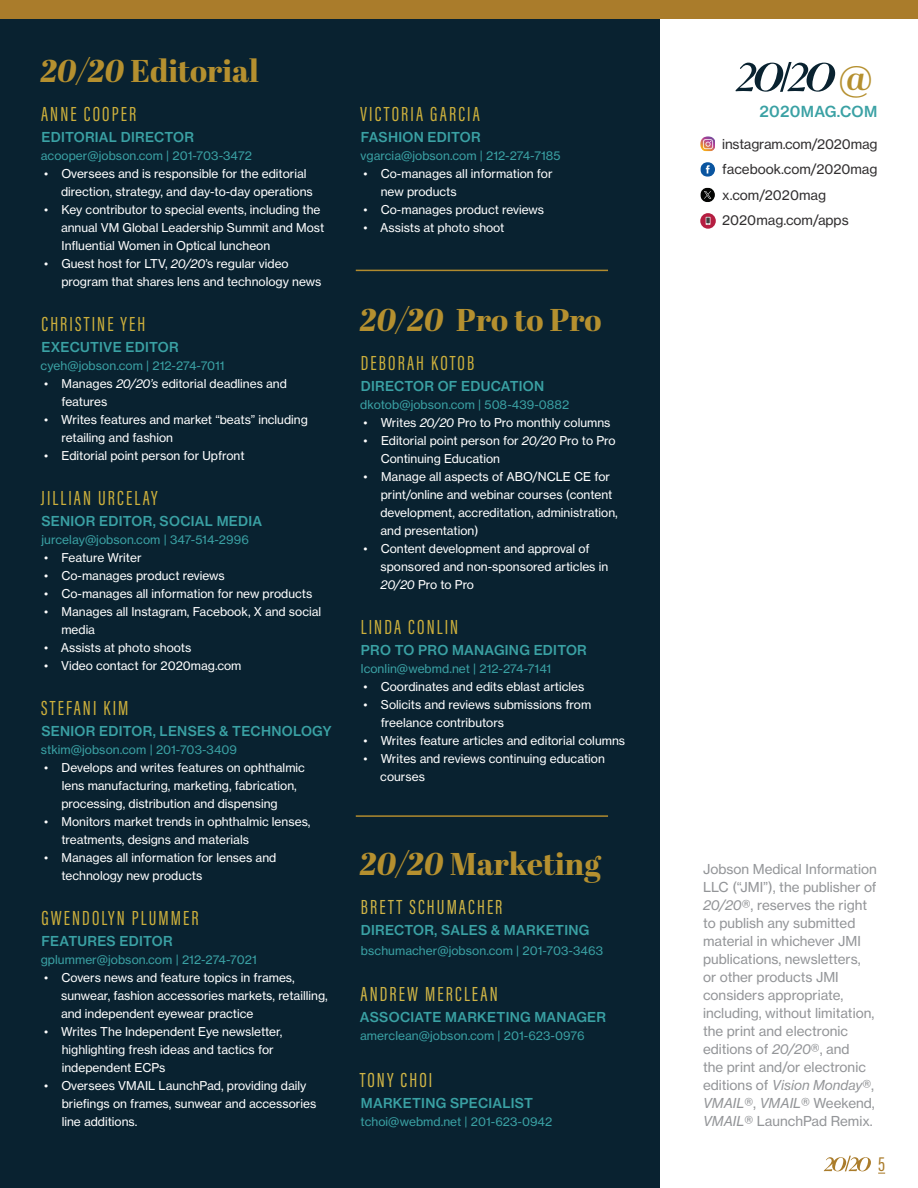
<style>
.page{position:relative;width:918px;height:1188px;background:#fff}
.page>*{position:absolute;margin:0;border:0;box-sizing:border-box;transform-origin:0 0}
.t1{font:700 42px "Abril Display";color:#b5902f}
.t2{font:800 31.5px "Abril Display";color:#b5902f}
.t3{font:21px "Acumin Pro Extra Cond";letter-spacing:.1em;color:#cdb03c}
.t4{font:21px "Acumin Pro Extra Cond";letter-spacing:.1em;color:#d0b546}
.t5{font:21px "Acumin Pro Extra Cond";color:#aa7c2b}
.t6{font:15px "N Haas Grotesk TX Pro 65 Md";letter-spacing:.02em;color:#3aa1a4}
.t7{font:13.5px/18px "N Haas Grotesk TX Pro 55 Rg";color:#939598}
.t8{font:13.5px "N Haas Grotesk TX Pro 65 Md";letter-spacing:.02em;color:#3aa1a4}
.t9{font:13.5px/25.5px "N Haas Grotesk TX Pro 55 Rg";color:#312f30}
.t10{font:12px/18px "N Haas Grotesk TX Pro 55 Rg";color:#fff}
.t11{font:12px "N Haas Grotesk TX Pro 55 Rg";letter-spacing:.005em;color:#3aa1a4}
.s1{font-style:italic}
.s2{font-family:"N Haas Grotesk TX Pro 56 It"}
</style>
<div class="page">
<div style="left:0;top:0;width:659px;height:1188px;background:#092230"></div>
<div style="left:0;top:0;width:918px;height:18px;background:#aa7c2b"></div>
<svg style="left:735px;top:62px;width:100px;height:30px"></svg>
<svg style="left:700px;top:213px;width:16px;height:16px"></svg>
<svg style="left:706px;top:217px;width:4px;height:8px"></svg>
<svg style="left:700px;top:188px;width:15px;height:14px"></svg>
<svg style="left:700px;top:162px;width:15px;height:15px"></svg>
<img style="left:700px;top:136px;width:15px;height:15px">
<svg style="left:824px;top:1156px;width:47px;height:15px"></svg>
<hr style="left:356px;top:815px;width:252px;height:2px;background:#b18b2e">
<hr style="left:356px;top:270px;width:252px;height:1px;background:#b18b2e">
<h2 class="t2" style="left:40px;top:49px;width:220px"><span class="s1">20/20</span> Editorial</h2>
<h3 class="t3" style="left:41px;top:101px;width:97px">ANNE COOPER</h3>
<p class="t8" style="left:41px;top:129px;width:154px">EDITORIAL DIRECTOR</p>
<p class="t11" style="left:41px;top:148px;width:213px">acooper@jobson.com | 201-703-3472</p>
<p class="t10" style="left:61px;top:165px;width:253px;text-indent:-17px">• Oversees and is responsible for the editorial direction, strategy, and day-to-day operations</p>
<p class="t10" style="left:61px;top:201px;width:265px;text-indent:-17px">• Key contributor to special events, including the annual VM Global Leadership Summit and Most<br>Influential Women in Optical luncheon</p>
<p class="t10" style="left:61px;top:255px;width:262px;text-indent:-17px">• Guest host for LTV, <span class="s2">20/20</span>’s regular video program that shares lens and technology news</p>
<h3 class="t3" style="left:42px;top:311px;width:105px">CHRISTINE YEH</h3>
<p class="t8" style="left:41px;top:339px;width:139px">EXECUTIVE EDITOR</p>
<p class="t11" style="left:41px;top:358px;width:186px">cyeh@jobson.com | 212-274-7011</p>
<p class="t10" style="left:61px;top:375px;width:227px;text-indent:-17px">• Manages <span class="s2">20/20’s</span> editorial deadlines and features</p>
<p class="t10" style="left:61px;top:411px;width:248px;text-indent:-17px">• Writes features and market “beats” including retailing and fashion</p>
<p class="t10" style="left:44px;top:447px;width:202px">• Editorial point person for Upfront</p>
<h3 class="t3" style="left:41px;top:485px;width:118px">JILLIAN URCELAY</h3>
<p class="t8" style="left:41px;top:513px;width:222px">SENIOR EDITOR, SOCIAL MEDIA</p>
<p class="t11" style="left:42px;top:532px;width:209px">jurcelay@jobson.com | 347-514-2996</p>
<p class="t10" style="left:44px;top:549px;width:99px">• Feature Writer</p>
<p class="t10" style="left:44px;top:567px;width:182px">• Co-manages product reviews</p>
<p class="t10" style="left:44px;top:585px;width:270px">• Co-manages all information for new products</p>
<p class="t10" style="left:61px;top:603px;width:261px;text-indent:-17px">• Manages all Instagram, Facebook, X and social media</p>
<p class="t10" style="left:44px;top:639px;width:149px">• Assists at photo shoots</p>
<p class="t10" style="left:44px;top:657px;width:199px">• Video contact for 2020mag.com</p>
<h3 class="t3" style="left:41px;top:695px;width:89px">STEFANI KIM</h3>
<p class="t8" style="left:41px;top:723px;width:292px">SENIOR EDITOR, LENSES &amp; TECHNOLOGY</p>
<p class="t11" style="left:41px;top:742px;width:198px">stkim@jobson.com | 201-703-3409</p>
<p class="t10" style="left:61px;top:759px;width:245px;text-indent:-17px">• Develops and writes features on ophthalmic lens manufacturing, marketing, fabrication, processing, distribution and dispensing</p>
<p class="t10" style="left:61px;top:813px;width:251px;text-indent:-17px">• Monitors market trends in ophthalmic lenses, treatments, designs and materials</p>
<p class="t10" style="left:61px;top:849px;width:217px;text-indent:-17px">• Manages all information for lenses and technology new products</p>
<h3 class="t3" style="left:42px;top:905px;width:159px">GWENDOLYN PLUMMER</h3>
<p class="t8" style="left:41px;top:933px;width:133px">FEATURES EDITOR</p>
<p class="t11" style="left:41px;top:952px;width:218px">gplummer@jobson.com | 212-274-7021</p>
<p class="t10" style="left:61px;top:969px;width:268px;text-indent:-17px">• Covers news and feature topics in frames, sunwear, fashion accessories markets, retailling, and independent eyewear practice</p>
<p class="t10" style="left:62px;top:1023px;width:222px;text-indent:-18px">• Writes The Independent Eye newsletter, highlighting fresh ideas and tactics for independent ECPs</p>
<p class="t10" style="left:62px;top:1077px;width:256px;text-indent:-18px">• Oversees VMAIL LaunchPad, providing daily briefings on frames, sunwear and accessories line additions.</p>
<h3 class="t3" style="left:360px;top:101px;width:121px">VICTORIA GARCIA</h3>
<p class="t8" style="left:361px;top:129px;width:121px">FASHION EDITOR</p>
<p class="t11" style="left:361px;top:148px;width:202px">vgarcia@jobson.com | 212-274-7185</p>
<p class="t10" style="left:381px;top:165px;width:173px;text-indent:-17px">• Co-manages all information for new products</p>
<p class="t10" style="left:364px;top:201px;width:182px">• Co-manages product reviews</p>
<p class="t10" style="left:364px;top:219px;width:143px">• Assists at photo shoot</p>
<h2 class="t2" style="left:360px;top:298px;width:243px"><span class="s1">20/20</span> Pro to Pro</h2>
<h3 class="t3" style="left:361px;top:350px;width:115px">DEBORAH KOTOB</h3>
<p class="t8" style="left:361px;top:377px;width:185px">DIRECTOR OF EDUCATION</p>
<p class="t11" style="left:360px;top:397px;width:211px">dkotob@jobson.com | 508-439-0882</p>
<p class="t10" style="left:364px;top:413px;width:249px">• Writes <span class="s2">20/20</span> Pro to Pro monthly columns</p>
<p class="t10" style="left:381px;top:431px;width:236px;text-indent:-17px">• Editorial point person for <span class="s2">20/20</span> Pro to Pro<br>Continuing Education</p>
<p class="t10" style="left:380px;top:467px;width:239px;text-indent:-17px">• Manage all aspects of ABO/NCLE CE for print/online and webinar courses (content development, accreditation, administration, and presentation)</p>
<p class="t10" style="left:380px;top:539px;width:229px;text-indent:-17px">• Content development and approval of sponsored and non-sponsored articles in<br><span class="s2">20/20</span> Pro to Pro</p>
<h3 class="t3" style="left:361px;top:614px;width:99px">LINDA CONLIN</h3>
<p class="t8" style="left:361px;top:641px;width:228px">PRO TO PRO MANAGING EDITOR</p>
<p class="t11" style="left:361px;top:661px;width:192px">lconlin@webmd.net | 212-274-7141</p>
<p class="t10" style="left:364px;top:677px;width:222px">• Coordinates and edits eblast articles</p>
<p class="t10" style="left:381px;top:695px;width:212px;text-indent:-17px">• Solicits and reviews submissions from freelance contributors</p>
<p class="t10" style="left:364px;top:731px;width:263px">• Writes feature articles and editorial columns</p>
<p class="t10" style="left:380px;top:749px;width:226px;text-indent:-17px">• Writes and reviews continuing education courses</p>
<h2 class="t2" style="left:360px;top:842px;width:242px"><span class="s1">20/20</span> Marketing</h2>
<h3 class="t4" style="left:361px;top:895px;width:143px">BRETT SCHUMACHER</h3>
<p class="t8" style="left:361px;top:922px;width:230px">DIRECTOR, SALES &amp; MARKETING</p>
<p class="t11" style="left:361px;top:943px;width:244px">bschumacher@jobson.com | 201-703-3463</p>
<h3 class="t4" style="left:361px;top:982px;width:139px">ANDREW MERCLEAN</h3>
<p class="t8" style="left:360px;top:1009px;width:248px">ASSOCIATE MARKETING MANAGER</p>
<p class="t11" style="left:360px;top:1028px;width:226px">amerclean@jobson.com | 201-623-0976</p>
<h3 class="t4" style="left:360px;top:1067px;width:74px">TONY CHOI</h3>
<p class="t8" style="left:361px;top:1094px;width:174px">MARKETING SPECIALIST</p>
<p class="t11" style="left:361px;top:1114px;width:193px">tchoi@webmd.net | 201-623-0942</p>
<h1 class="t1" style="left:838px;top:46px;width:38px">@</h1>
<p class="t6" style="left:759px;top:102px;width:120px">2020MAG.COM</p>
<p class="t9" style="left:722px;top:131px;width:157px">instagram.com/2020mag facebook.com/2020mag x.com/2020mag<br>2020mag.com/apps</p>
<p class="t7" style="left:703px;top:860px;width:175px">Jobson Medical Information<br>LLC (“JMI”), the publisher of<br><span class="s2">20/20</span>®, reserves the right to publish any submitted material in whichever JMI publications, newsletters, or other products JMI considers appropriate, including, without limitation, the print and electronic editions of <span class="s2">20/20</span>®, and<br>the print and/or electronic editions of <span class="s2">Vision Monday</span>®,<br><span class="s2">VMAIL</span>®, <span class="s2">VMAIL</span>® Weekend,<br><span class="s2">VMAIL</span>® LaunchPad Remix.</p>
<h3 class="t5" style="left:878px;top:1151px;width:8px">5</h3>
</div>
